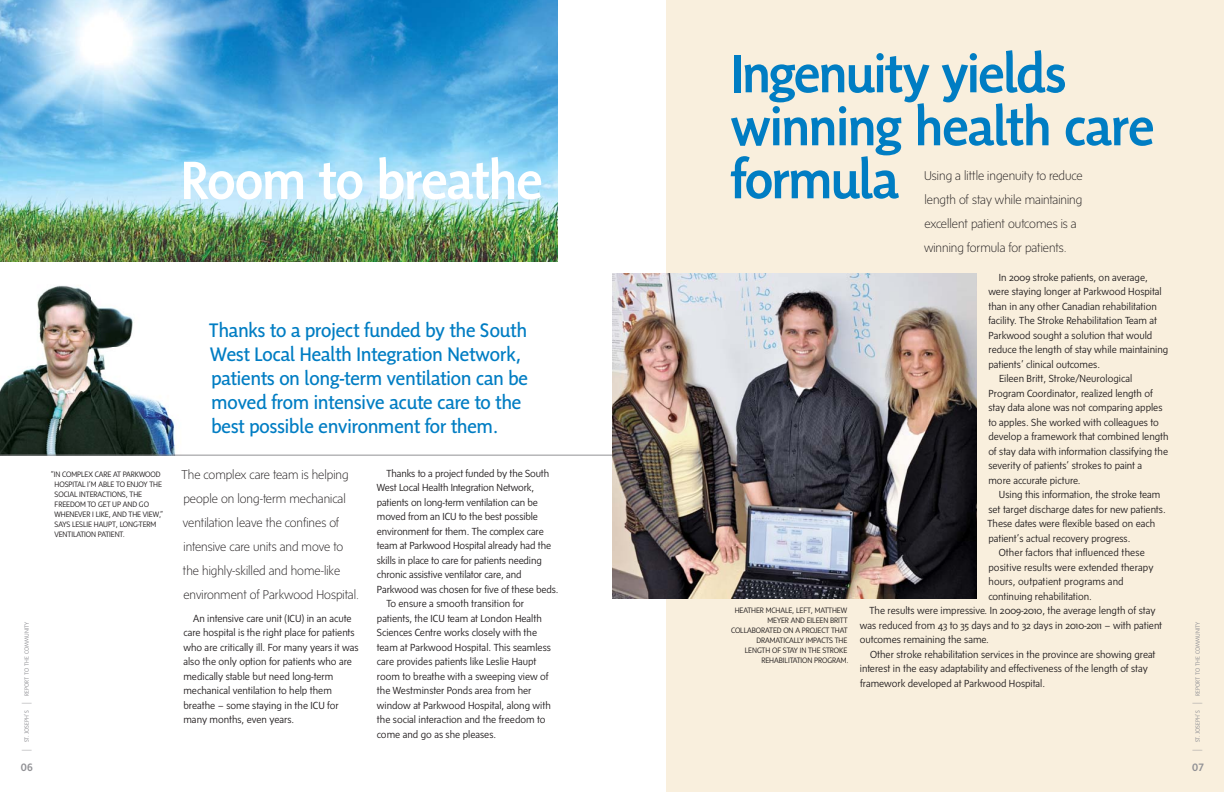
<style>
.page{position:relative;width:1224px;height:792px;background:#fff}
.page>*{position:absolute;margin:0;border:0;box-sizing:border-box;transform-origin:0 0}
.t1{font:500 55px/53px "Sensibility";letter-spacing:-.02em;color:#007dc3}
.t2{font:500 55px "Sensibility";letter-spacing:-.015em;color:#fff}
.t3{font:20px/24px "Sensibility";color:#007dc3}
.t4{font:200 13px/24px "Sense";color:#231f20}
.t5{font:500 11px "Sensibility";color:#919195}
.t6{font:300 10.5px/14.5px "Sense";color:#231f20}
.t7{font:300 8px/10px "Sense";letter-spacing:-.01em;color:#231f20}
.t8{font:300 6.2px "Sensibility";letter-spacing:.02em;color:#919195}
.s1{font-size:11.8px}
</style>
<div class="page">
<div style="left:666px;top:0;width:558px;height:792px;background:#f9efdd"></div>
<img style="left:0;top:0;width:558px;height:262px">
<img style="left:0;top:285px;width:185px;height:170px">
<hr style="left:0;top:455px;width:612px;height:1px;background:#919195">
<img style="left:612px;top:273px;width:364px;height:325px">
<h1 class="t2" style="left:181px;top:153px;width:363px">Room to breathe</h1>
<p class="t7" style="left:54px;top:469px;width:110px;text-indent:-3px">“IN COMPLEX CARE AT PARKWOOD<br>HOSPITAL I’M ABLE TO ENJOY THE<br>SOCIAL INTERACTIONS, THE<br>FREEDOM TO GET UP AND GO<br>WHENEVER I LIKE, AND THE VIEW,”<br>SAYS LESLIE HAUPT, LONG-TERM<br>VENTILATION PATIENT.</p>
<p class="t8" style="left:24px;top:751px;width:131px;rotate:-90deg"><span class="s1">|</span> ST. JOSEPH’S <span class="s1">|</span> REPORT TO THE COMMUNITY</p>
<p class="t5" style="left:21px;top:762px;width:14px">06</p>
<h2 class="t3" style="left:209px;top:319px;width:321px">Thanks to a project funded by the South West Local Health Integration Network, patients on long-term ventilation can be moved from intensive acute care to the best possible environment for them.</h2>
<p class="t4" style="left:182px;top:463px;width:179px">The complex care team is helping people on long-term mechanical ventilation leave the confines of intensive care units and move to the highly-skilled and home-like environment of Parkwood Hospital.</p>
<p class="t6" style="left:183px;top:611px;width:177px;text-indent:10px">An intensive care unit (ICU) in an acute care hospital is the right place for patients who are critically ill. For many years it was also the only option for patients who are medically stable but need long-term mechanical ventilation to help them breathe – some staying in the ICU for many months, even years.</p>
<p class="t6" style="left:387px;top:467px;width:164px">Thanks to a project funded by the South</p>
<p class="t6" style="left:377px;top:481px;width:159px">West Local Health Integration Network,</p>
<p class="t6" style="left:377px;top:496px;width:162px">patients on long-term ventilation can be</p>
<p class="t6" style="left:377px;top:510px;width:163px">moved from an ICU to the best possible</p>
<p class="t6" style="left:377px;top:525px;width:168px">environment for them. The complex care</p>
<p class="t6" style="left:377px;top:539px;width:176px">team at Parkwood Hospital already had the</p>
<p class="t6" style="left:377px;top:554px;width:166px">skills in place to care for patients needing</p>
<p class="t6" style="left:377px;top:568px;width:146px">chronic assistive ventilator care, and</p>
<p class="t6" style="left:377px;top:583px;width:183px">Parkwood was chosen for five of these beds.</p>
<p class="t6" style="left:387px;top:597px;width:139px">To ensure a smooth transition for</p>
<p class="t6" style="left:377px;top:612px;width:166px">patients, the ICU team at London Health</p>
<p class="t6" style="left:377px;top:626px;width:162px">Sciences Centre works closely with the</p>
<p class="t6" style="left:377px;top:641px;width:176px">team at Parkwood Hospital. This seamless</p>
<p class="t6" style="left:377px;top:655px;width:161px">care provides patients like Leslie Haupt</p>
<p class="t6" style="left:377px;top:670px;width:173px">room to breathe with a sweeping view of</p>
<p class="t6" style="left:377px;top:684px;width:156px">the Westminster Ponds area from her</p>
<p class="t6" style="left:377px;top:699px;width:176px">window at Parkwood Hospital, along with</p>
<p class="t6" style="left:377px;top:713px;width:170px">the social interaction and the freedom to</p>
<p class="t6" style="left:377px;top:728px;width:121px">come and go as she pleases.</p>
<h1 class="t1" style="left:731px;top:50px;width:425px">Ingenuity yields winning health care formula</h1>
<p class="t4" style="left:924px;top:164px;width:160px">Using a little ingenuity to reduce length of stay while maintaining excellent patient outcomes is a winning formula for patients.</p>
<p class="t7" style="left:731px;top:605px;width:119px;text-align:right">HEATHER MCHALE, LEFT, MATTHEW<br>MEYER AND EILEEN BRITT<br>COLLABORATED ON A PROJECT THAT<br>DRAMATICALLY IMPACTS THE<br>LENGTH OF STAY IN THE STROKE<br>REHABILITATION PROGRAM.</p>
<p class="t6" style="left:999px;top:271px;width:150px">In 2009 stroke patients, on average,</p>
<p class="t6" style="left:988px;top:285px;width:175px">were staying longer at Parkwood Hospital</p>
<p class="t6" style="left:988px;top:300px;width:170px">than in any other Canadian rehabilitation</p>
<p class="t6" style="left:989px;top:314px;width:170px">facility. The Stroke Rehabilitation Team at</p>
<p class="t6" style="left:988px;top:329px;width:165px">Parkwood sought a solution that would</p>
<p class="t6" style="left:988px;top:343px;width:181px">reduce the length of stay while maintaining</p>
<p class="t6" style="left:988px;top:358px;width:113px">patients’ clinical outcomes.</p>
<p class="t6" style="left:999px;top:372px;width:135px">Eileen Britt, Stroke/Neurological</p>
<p class="t6" style="left:988px;top:387px;width:166px">Program Coordinator, realized length of</p>
<p class="t6" style="left:988px;top:401px;width:176px">stay data alone was not comparing apples</p>
<p class="t6" style="left:988px;top:416px;width:172px">to apples. She worked with colleagues to</p>
<p class="t6" style="left:988px;top:430px;width:182px">develop a framework that combined length</p>
<p class="t6" style="left:988px;top:445px;width:181px">of stay data with information classifying the</p>
<p class="t6" style="left:988px;top:459px;width:155px">severity of patients’ strokes to paint a</p>
<p class="t6" style="left:988px;top:474px;width:94px">more accurate picture.</p>
<p class="t6" style="left:999px;top:488px;width:163px">Using this information, the stroke team</p>
<p class="t6" style="left:988px;top:503px;width:179px">set target discharge dates for new patients.</p>
<p class="t6" style="left:988px;top:517px;width:169px">These dates were flexible based on each</p>
<p class="t6" style="left:988px;top:532px;width:143px">patient’s actual recovery progress.</p>
<p class="t6" style="left:999px;top:546px;width:148px">Other factors that influenced these</p>
<p class="t6" style="left:988px;top:561px;width:166px">positive results were extended therapy</p>
<p class="t6" style="left:988px;top:575px;width:137px">hours, outpatient programs and</p>
<p class="t6" style="left:988px;top:590px;width:105px">continuing rehabilitation.</p>
<p class="t6" style="left:870px;top:604px;width:287px">The results were impressive. In 2009-2010, the average length of stay</p>
<p class="t6" style="left:860px;top:619px;width:304px">was reduced from 43 to 35 days and to 32 days in 2010-2011 – with patient</p>
<p class="t6" style="left:860px;top:633px;width:131px">outcomes remaining the same.</p>
<p class="t6" style="left:870px;top:648px;width:287px">Other stroke rehabilitation services in the province are showing great</p>
<p class="t6" style="left:860px;top:662px;width:289px">interest in the easy adaptability and effectiveness of the length of stay</p>
<p class="t6" style="left:860px;top:677px;width:187px">framework developed at Parkwood Hospital.</p>
<p class="t8" style="left:1195px;top:751px;width:131px;rotate:-90deg"><span class="s1">|</span> ST. JOSEPH’S <span class="s1">|</span> REPORT TO THE COMMUNITY</p>
<p class="t5" style="left:1192px;top:762px;width:13px">07</p>
</div>
